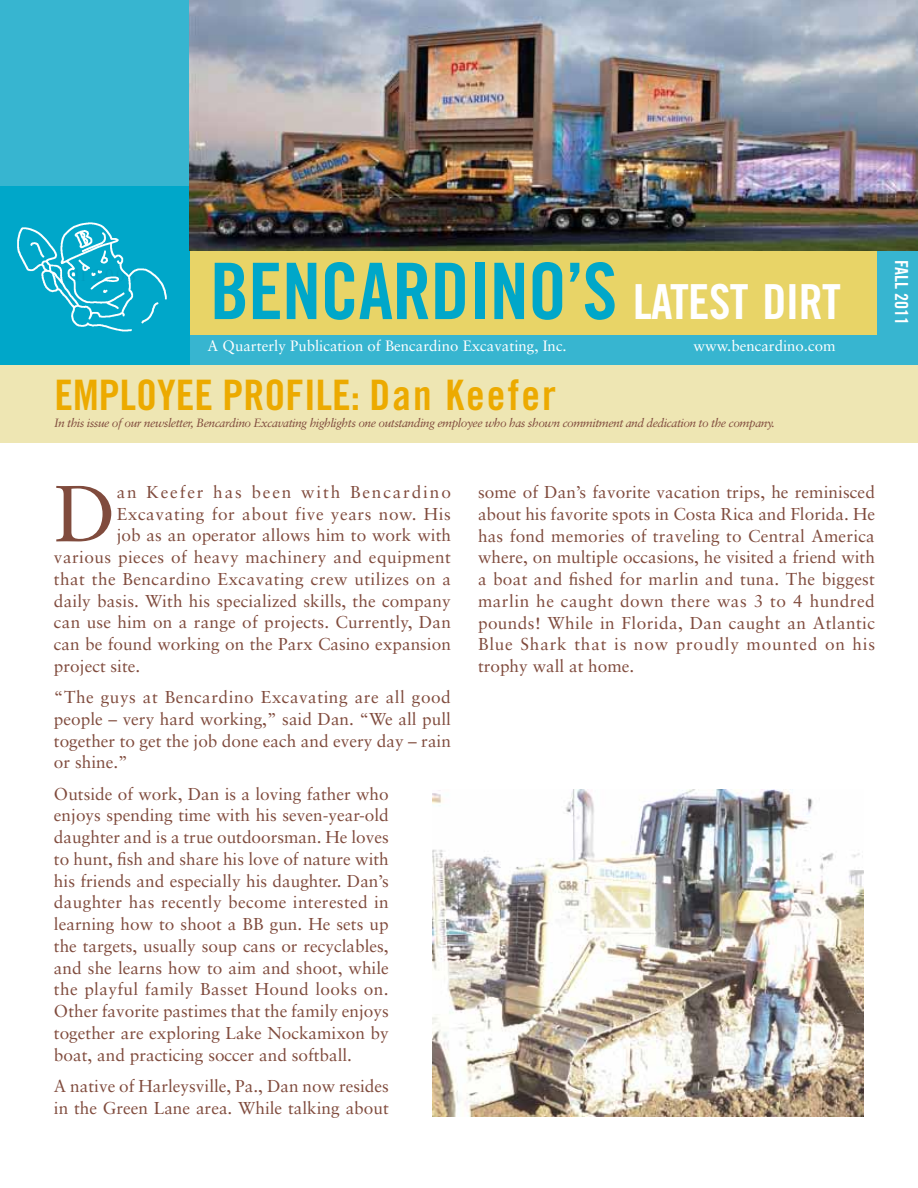
<style>
.page{position:relative;width:918px;height:1188px;background:#fff}
.page>*{position:absolute;margin:0;border:0;box-sizing:border-box;transform-origin:0 0}
.t1{font:79.5px "Sabon";color:#804b3d}
.t2{font:78px "Trade Gothic Bold Cond Twenty";letter-spacing:-.01em;color:#00a7c9}
.t3{font:42px "Trade Gothic Bold Cond Twenty";letter-spacing:.05em;color:#ecaa00}
.t4{font:18px "Trade Gothic Bold Cond Twenty";color:#fff}
.t5{font:17.25px/21.8px "Sabon";color:#804b3d;text-align:justify}
.t6{font:17.25px "Sabon";letter-spacing:.025em;color:#804b3d}
.t7{font:17.25px "Sabon";letter-spacing:.035em;color:#804b3d}
.t8{font:17.25px "Sabon";letter-spacing:.105em;color:#804b3d}
.t9{font:15px "Sabon";color:#fff}
.t10{font:italic 12px "Sabon";letter-spacing:-.04em;color:#804b3d}
.s1{font-size:48.3px;color:#fff}
</style>
<div class="page">
<div style="left:0;top:339px;width:918px;height:104px;background:#eee6b3"></div>
<div style="left:0;top:0;width:918px;height:364px;background:#37b5d0"></div>
<div style="left:0;top:186px;width:190px;height:179px;background:#00a7c9"></div>
<div style="left:190px;top:248px;width:687px;height:87px;background:#e8d467"></div>
<img style="left:190px;top:0;width:728px;height:250px">
<img style="left:17px;top:222px;width:150px;height:110px">
<img style="left:432px;top:790px;width:432px;height:327px">
<h2 class="t2" style="left:210px;top:244px;width:632px">BENCARDINO’S <span class="s1">LATEST DIRT</span></h2>
<p class="t4" style="left:913px;top:260px;width:67px;rotate:90deg">FALL 2011</p>
<p class="t9" style="left:208px;top:337px;width:361px">A Quarterly Publication of Bencardino Excavating, Inc.</p>
<p class="t9" style="left:694px;top:337px;width:143px">www.bencardino.com</p>
<h3 class="t3" style="left:55px;top:370px;width:208px">EMPLOYEE PROFILE</h3>
<h3 class="t3" style="left:351px;top:370px;width:207px">: DAN KEEFER</h3>
<p class="t10" style="left:54px;top:416px;width:722px">In this issue of our newsletter, Bencardino Excavating highlights one outstanding employee who has shown commitment and dedication to the company.</p>
<h1 class="t1" style="left:54px;top:466px;width:63px">D</h1>
<p class="t8" style="left:117px;top:482px;width:336px">an Keefer has been with Bencardino</p>
<p class="t7" style="left:117px;top:503px;width:336px">Excavating for about five years now. His</p>
<p class="t5" style="left:117px;top:524px;width:336px">job as an operator allows him to work with</p>
<p class="t6" style="left:54px;top:547px;width:398px">various pieces of heavy machinery and equipment</p>
<p class="t6" style="left:54px;top:569px;width:399px">that the Bencardino Excavating crew utilizes on a</p>
<p class="t5" style="left:54px;top:590px;width:398px">daily basis. With his specialized skills, the company</p>
<p class="t5" style="left:54px;top:611px;width:398px">can use him on a range of projects. Currently, Dan</p>
<p class="t5" style="left:54px;top:633px;width:398px">can be found working on the Parx Casino expansion</p>
<p class="t5" style="left:54px;top:655px;width:88px">project site.</p>
<p class="t5" style="left:54px;top:686px;width:399px">“The guys at Bencardino Excavating are all good people – very hard working,” said Dan. “We all pull together to get the job done each and every day – rain or shine.”</p>
<p class="t5" style="left:54px;top:783px;width:336px">Outside of work, Dan is a loving father who enjoys spending time with his seven-year-old daughter and is a true outdoorsman. He loves to hunt, fish and share his love of nature with his friends and especially his daughter. Dan’s daughter has recently become interested in learning how to shoot a BB gun. He sets up the targets, usually soup cans or recyclables, and she learns how to aim and shoot, while the playful family Basset Hound looks on.<br>Other favorite pastimes that the family enjoys together are exploring Lake Nockamixon by boat, and practicing soccer and softball.</p>
<p class="t5" style="left:54px;top:1075px;width:336px">A native of Harleysville, Pa., Dan now resides in the Green Lane area. While talking about</p>
<p class="t5" style="left:478px;top:481px;width:399px">some of Dan’s favorite vacation trips, he reminisced about his favorite spots in Costa Rica and Florida. He has fond memories of traveling to Central America where, on multiple occasions, he visited a friend with a boat and fished for marlin and tuna. The biggest marlin he caught down there was 3 to 4 hundred pounds! While in Florida, Dan caught an Atlantic Blue Shark that is now proudly mounted on his trophy wall at home.</p>
</div>
